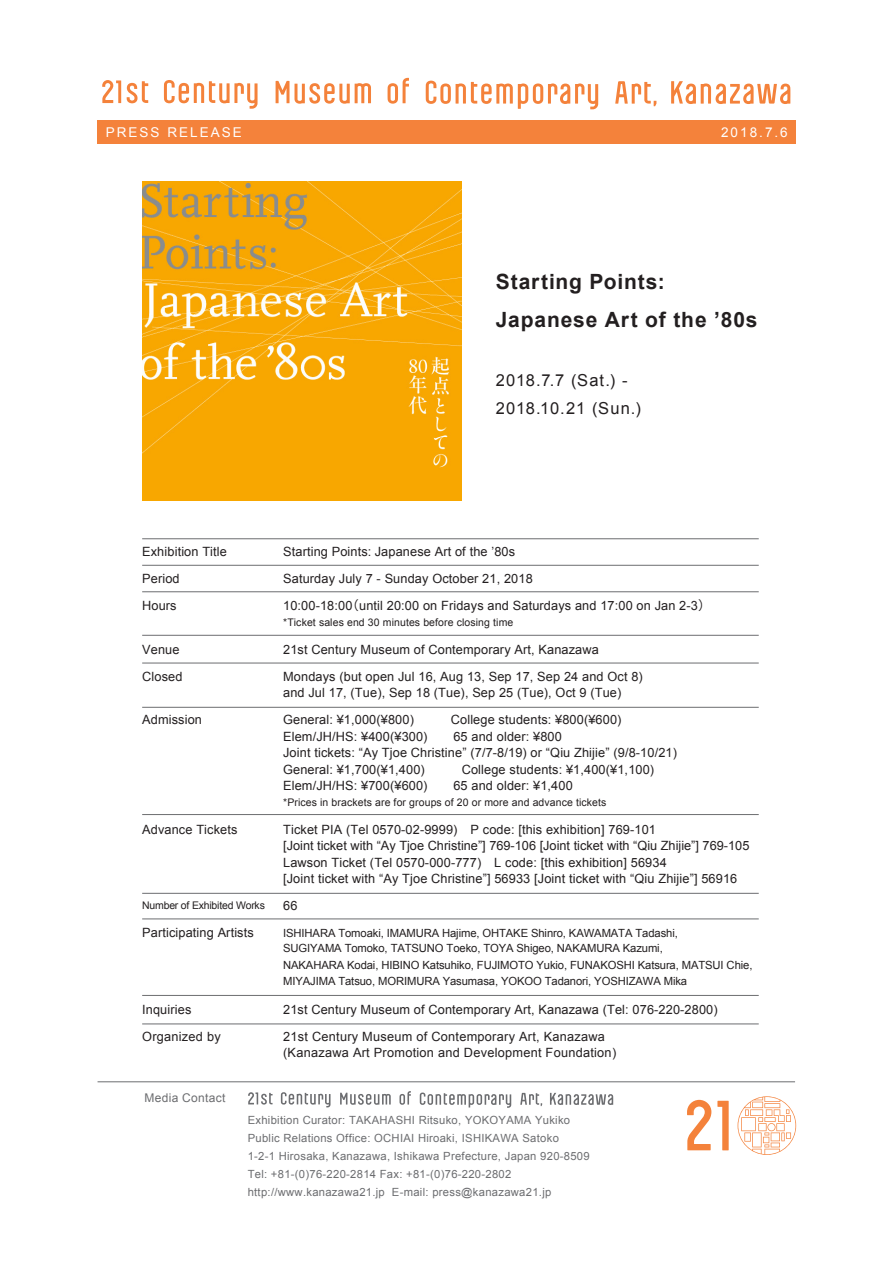
<style>
.page{position:relative;width:893px;height:1263px;background:#fff}
.page>*{position:absolute;margin:0;border:0;box-sizing:border-box;transform-origin:0 0}
.t1{font:700 21px/37.8px "Arial";letter-spacing:.04em;color:#231f20}
.t2{font:16.5px/28.5px "Arial";letter-spacing:.05em;color:#231f20}
.t3{font:13.5px "Arial";letter-spacing:.15em;color:#fff}
.t4{font:12.75px/16.5px "Arial";letter-spacing:.01em;color:#231f20}
.t5{font:12px "Arial";letter-spacing:.025em;color:#6c6d70}
.t6{font:11.25px/18px "Arial";letter-spacing:.025em;color:#6c6d70}
.t7{font:11.25px/16.2px "Arial";letter-spacing:-.01em;color:#231f20}
.t8{font:10.5px "Arial";letter-spacing:.01em;color:#231f20}
.t9{font:10.5px "Arial";letter-spacing:-.02em;color:#231f20}
.s1{font-family:"Hira Kaku Pro W3"}
</style>
<div class="page">
<div style="left:97px;top:120px;width:699px;height:24px;background:#f4823b"></div>
<svg style="left:102px;top:80px;width:19px;height:23px"></svg>
<svg style="left:164px;top:80px;width:94px;height:29px"></svg>
<svg style="left:127px;top:81px;width:21px;height:22px"></svg>
<svg style="left:388px;top:78px;width:21px;height:26px"></svg>
<svg style="left:276px;top:81px;width:95px;height:23px"></svg>
<svg style="left:615px;top:81px;width:41px;height:25px"></svg>
<svg style="left:426px;top:81px;width:172px;height:28px"></svg>
<svg style="left:671px;top:81px;width:119px;height:23px"></svg>
<hr style="left:142px;top:565px;width:617px;height:1px;background:#6c6d70">
<hr style="left:142px;top:591px;width:617px;height:1px;background:#6c6d70">
<hr style="left:142px;top:635px;width:617px;height:1px;background:#6c6d70">
<hr style="left:142px;top:663px;width:617px;height:1px;background:#6c6d70">
<hr style="left:142px;top:707px;width:617px;height:1px;background:#6c6d70">
<hr style="left:142px;top:814px;width:617px;height:1px;background:#6c6d70">
<hr style="left:142px;top:893px;width:617px;height:1px;background:#6c6d70">
<hr style="left:142px;top:918px;width:617px;height:1px;background:#6c6d70">
<hr style="left:142px;top:995px;width:617px;height:1px;background:#6c6d70">
<hr style="left:142px;top:1023px;width:617px;height:1px;background:#6c6d70">
<hr style="left:142px;top:538px;width:617px;height:1px;background:#6c6d70">
<svg style="left:717px;top:1101px;width:12px;height:49px"></svg>
<svg style="left:687px;top:1100px;width:24px;height:50px"></svg>
<svg style="left:738px;top:1096px;width:58px;height:59px"></svg>
<hr style="left:98px;top:1081px;width:697px;height:1px;background:#6c6d70">
<svg style="left:281px;top:1092px;width:49px;height:15px"></svg>
<svg style="left:248px;top:1092px;width:25px;height:12px"></svg>
<svg style="left:399px;top:1091px;width:12px;height:14px"></svg>
<svg style="left:340px;top:1093px;width:51px;height:12px"></svg>
<svg style="left:520px;top:1093px;width:22px;height:13px"></svg>
<svg style="left:420px;top:1092px;width:91px;height:16px"></svg>
<svg style="left:550px;top:1093px;width:63px;height:12px"></svg>
<img style="left:142px;top:181px;width:319px;height:319px">
<p class="t3" style="left:106px;top:123px;width:138px">PRESS RELEASE</p>
<p class="t3" style="left:721px;top:123px;width:68px">2018.7.6</p>
<h1 class="t1" style="left:496px;top:263px;width:263px">Starting Points:<br>Japanese Art of the ’80s</h1>
<p class="t2" style="left:496px;top:366px;width:146px">2018.7.7 (Sat.) -<br>2018.10.21 (Sun.)</p>
<p class="t4" style="left:142px;top:544px;width:86px">Exhibition Title</p>
<p class="t4" style="left:283px;top:544px;width:234px">Starting Points: Japanese Art of the ’80s</p>
<p class="t4" style="left:142px;top:570px;width:39px">Period</p>
<p class="t4" style="left:283px;top:570px;width:251px">Saturday July 7 - Sunday October 21, 2018</p>
<p class="t4" style="left:142px;top:598px;width:36px">Hours</p>
<p class="t4" style="left:283px;top:598px;width:429px">10:00-18:00<span class="s1">（</span>until 20:00 on Fridays and Saturdays and 17:00 on Jan 2-3<span class="s1">）</span></p>
<p class="t8" style="left:283px;top:615px;width:232px">*Ticket sales end 30 minutes before closing time</p>
<p class="t4" style="left:142px;top:641px;width:39px">Venue</p>
<p class="t4" style="left:283px;top:641px;width:317px">21st Century Museum of Contemporary Art, Kanazawa</p>
<p class="t4" style="left:142px;top:668px;width:42px">Closed</p>
<p class="t4" style="left:283px;top:668px;width:361px">Mondays (but open Jul 16, Aug 13, Sep 17, Sep 24 and Oct 8) and Jul 17, (Tue), Sep 18 (Tue), Sep 25 (Tue), Oct 9 (Tue)</p>
<p class="t4" style="left:142px;top:711px;width:61px">Admission</p>
<p class="t4" style="left:283px;top:711px;width:132px">General: ¥1,000(¥800)</p>
<p class="t4" style="left:451px;top:711px;width:172px">College students: ¥800(¥600)</p>
<p class="t4" style="left:283px;top:728px;width:146px">Elem/JH/HS: ¥400(¥300)</p>
<p class="t4" style="left:283px;top:728px;width:395px;text-indent:170px">65 and older: ¥800<br>Joint tickets: “Ay Tjoe Christine” (7/7-8/19) or “Qiu Zhijie” (9/8-10/21)<br>General: ¥1,700(¥1,400)</p>
<p class="t4" style="left:462px;top:761px;width:194px">College students: ¥1,400(¥1,100)</p>
<p class="t4" style="left:283px;top:777px;width:146px">Elem/JH/HS: ¥700(¥600)</p>
<p class="t4" style="left:453px;top:777px;width:121px">65 and older: ¥1,400</p>
<p class="t8" style="left:283px;top:795px;width:325px">*Prices in brackets are for groups of 20 or more and advance tickets</p>
<p class="t4" style="left:142px;top:821px;width:97px">Advance Tickets</p>
<p class="t4" style="left:283px;top:821px;width:468px">Ticket PIA (Tel 0570-02-9999) P code: [this exhibition] 769-101<br>[Joint ticket with “Ay Tjoe Christine”] 769-106 [Joint ticket with “Qiu Zhijie”] 769-105<br>Lawson Ticket (Tel 0570-000-777) L code: [this exhibition] 56934<br>[Joint ticket with “Ay Tjoe Christine”] 56933 [Joint ticket with “Qiu Zhijie”] 56916</p>
<p class="t9" style="left:142px;top:899px;width:124px">Number of Exhibited Works</p>
<p class="t4" style="left:283px;top:897px;width:16px">66</p>
<p class="t4" style="left:142px;top:924px;width:113px">Participating Artists</p>
<p class="t7" style="left:283px;top:925px;width:471px">ISHIHARA Tomoaki, IMAMURA Hajime, OHTAKE Shinro, KAWAMATA Tadashi,<br>SUGIYAMA Tomoko, TATSUNO Toeko, TOYA Shigeo, NAKAMURA Kazumi,<br>NAKAHARA Kodai, HIBINO Katsuhiko, FUJIMOTO Yukio, FUNAKOSHI Katsura, MATSUI Chie, MIYAJIMA Tatsuo, MORIMURA Yasumasa, YOKOO Tadanori, YOSHIZAWA Mika</p>
<p class="t4" style="left:142px;top:1001px;width:51px">Inquiries</p>
<p class="t4" style="left:283px;top:1001px;width:436px">21st Century Museum of Contemporary Art, Kanazawa (Tel: 076-220-2800)</p>
<p class="t4" style="left:142px;top:1028px;width:80px">Organized by</p>
<p class="t4" style="left:283px;top:1028px;width:335px">21st Century Museum of Contemporary Art, Kanazawa (Kanazawa Art Promotion and Development Foundation)</p>
<p class="t5" style="left:144px;top:1089px;width:82px">Media Contact</p>
<p class="t6" style="left:248px;top:1111px;width:344px">Exhibition Curator: TAKAHASHI Ritsuko, YOKOYAMA Yukiko Public Relations Office: OCHIAI Hiroaki, ISHIKAWA Satoko<br>1-2-1 Hirosaka, Kanazawa, Ishikawa Prefecture, Japan 920-8509<br>Tel: +81-(0)76-220-2814 Fax: +81-(0)76-220-2802 http://www.kanazawa21.jp E-mail: press@kanazawa21.jp</p>
</div>
